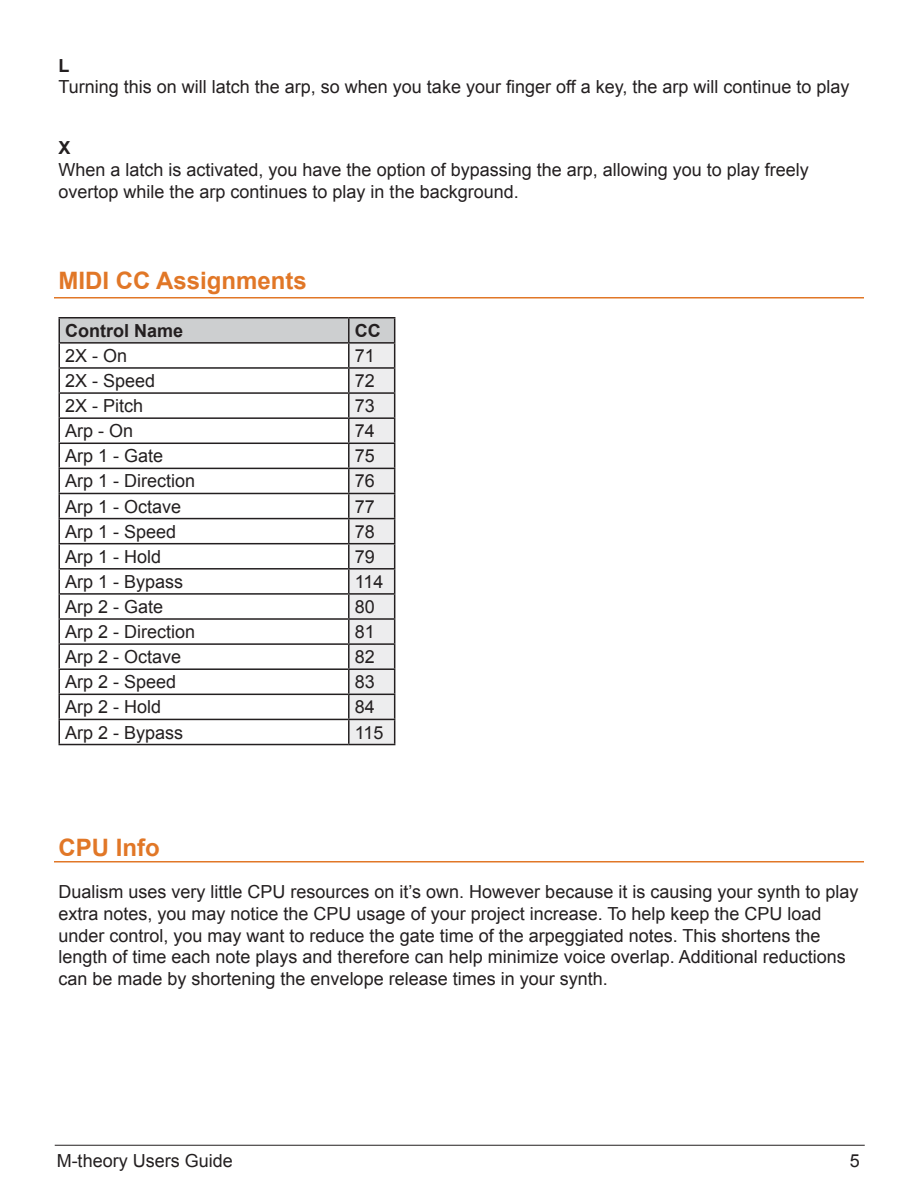
<style>
.page{position:relative;width:918px;height:1188px;background:#fff}
.page>*{position:absolute;margin:0;border:0;box-sizing:border-box;transform-origin:0 0}
.Body_Text{font:700 24px "Arial";color:#e17727}
.Body_Text-2{font:18px/21.6px "Arial";color:#231f20}
.t1{font:700 18px "Arial";color:#231f20}
.s1{font-weight:700}
</style>
<div class="page">
<hr style="left:55px;top:1145px;width:810px;height:1px;background:#231f20">
<hr style="left:58px;top:317px;width:291px;height:2px;background:#231f20">
<hr style="left:58px;top:319px;width:2px;height:23px;background:#231f20">
<hr style="left:349px;top:317px;width:46px;height:2px;background:#231f20">
<hr style="left:58px;top:342px;width:291px;height:2px;background:#231f20">
<hr style="left:58px;top:344px;width:2px;height:23px;background:#231f20">
<hr style="left:58px;top:367px;width:291px;height:2px;background:#231f20">
<hr style="left:58px;top:369px;width:2px;height:23px;background:#231f20">
<hr style="left:58px;top:392px;width:291px;height:2px;background:#231f20">
<hr style="left:58px;top:394px;width:2px;height:23px;background:#231f20">
<hr style="left:58px;top:417px;width:291px;height:2px;background:#231f20">
<hr style="left:58px;top:419px;width:2px;height:24px;background:#231f20">
<hr style="left:58px;top:443px;width:291px;height:1px;background:#231f20">
<hr style="left:58px;top:444px;width:2px;height:24px;background:#231f20">
<hr style="left:58px;top:468px;width:291px;height:1px;background:#231f20">
<hr style="left:58px;top:469px;width:2px;height:24px;background:#231f20">
<hr style="left:58px;top:493px;width:291px;height:1px;background:#231f20">
<hr style="left:58px;top:494px;width:2px;height:24px;background:#231f20">
<hr style="left:58px;top:518px;width:291px;height:1px;background:#231f20">
<hr style="left:58px;top:519px;width:2px;height:24px;background:#231f20">
<hr style="left:58px;top:543px;width:291px;height:1px;background:#231f20">
<hr style="left:58px;top:544px;width:2px;height:24px;background:#231f20">
<hr style="left:58px;top:568px;width:291px;height:2px;background:#231f20">
<hr style="left:58px;top:570px;width:2px;height:23px;background:#231f20">
<hr style="left:58px;top:593px;width:291px;height:2px;background:#231f20">
<hr style="left:58px;top:595px;width:2px;height:23px;background:#231f20">
<hr style="left:58px;top:618px;width:291px;height:2px;background:#231f20">
<hr style="left:58px;top:620px;width:2px;height:23px;background:#231f20">
<hr style="left:58px;top:643px;width:291px;height:2px;background:#231f20">
<hr style="left:58px;top:645px;width:2px;height:23px;background:#231f20">
<hr style="left:58px;top:668px;width:291px;height:2px;background:#231f20">
<hr style="left:58px;top:670px;width:2px;height:24px;background:#231f20">
<hr style="left:58px;top:694px;width:291px;height:1px;background:#231f20">
<hr style="left:58px;top:695px;width:2px;height:24px;background:#231f20">
<hr style="left:58px;top:719px;width:291px;height:1px;background:#231f20">
<hr style="left:58px;top:720px;width:2px;height:24px;background:#231f20">
<hr style="left:58px;top:744px;width:291px;height:1px;background:#231f20">
<svg style="left:59px;top:318px;width:336px;height:427px"></svg>
<hr style="left:54px;top:297px;width:810px;height:1px;background:#e17727">
<hr style="left:54px;top:861px;width:810px;height:1px;background:#e17727">
<p class="Body_Text-2" style="left:58px;top:55px;width:793px"><span class="s1">L<br></span>Turning this on will latch the arp, so when you take your finger off a key, the arp will continue to play</p>
<p class="Body_Text-2" style="left:58px;top:137px;width:752px"><span class="s1">X<br></span>When a latch is activated, you have the option of bypassing the arp, allowing you to play freely overtop while the arp continues to play in the background.</p>
<p class="Body_Text" style="left:58px;top:265px;width:250px">MIDI CC Assignments</p>
<p class="t1" style="left:65px;top:319px;width:120px">Control Name</p>
<p class="t1" style="left:355px;top:319px;width:27px">CC</p>
<p class="Body_Text-2" style="left:65px;top:345px;width:64px">2X - On</p>
<p class="Body_Text-2" style="left:355px;top:345px;width:22px">71</p>
<p class="Body_Text-2" style="left:65px;top:370px;width:92px">2X - Speed</p>
<p class="Body_Text-2" style="left:355px;top:370px;width:22px">72</p>
<p class="Body_Text-2" style="left:65px;top:395px;width:80px">2X - Pitch</p>
<p class="Body_Text-2" style="left:355px;top:395px;width:22px">73</p>
<p class="Body_Text-2" style="left:65px;top:420px;width:70px">Arp - On</p>
<p class="Body_Text-2" style="left:355px;top:420px;width:22px">74</p>
<p class="Body_Text-2" style="left:65px;top:445px;width:100px">Arp 1 - Gate</p>
<p class="Body_Text-2" style="left:355px;top:445px;width:22px">75</p>
<p class="Body_Text-2" style="left:65px;top:471px;width:132px">Arp 1 - Direction</p>
<p class="Body_Text-2" style="left:355px;top:471px;width:22px">76</p>
<p class="Body_Text-2" style="left:65px;top:496px;width:118px">Arp 1 - Octave</p>
<p class="Body_Text-2" style="left:355px;top:496px;width:22px">77</p>
<p class="Body_Text-2" style="left:65px;top:521px;width:113px">Arp 1 - Speed</p>
<p class="Body_Text-2" style="left:355px;top:521px;width:22px">78</p>
<p class="Body_Text-2" style="left:65px;top:546px;width:98px">Arp 1 - Hold</p>
<p class="Body_Text-2" style="left:355px;top:546px;width:22px">79</p>
<p class="Body_Text-2" style="left:65px;top:571px;width:120px">Arp 1 - Bypass</p>
<p class="Body_Text-2" style="left:355px;top:571px;width:30px">114</p>
<p class="Body_Text-2" style="left:65px;top:596px;width:100px">Arp 2 - Gate</p>
<p class="Body_Text-2" style="left:355px;top:596px;width:22px">80</p>
<p class="Body_Text-2" style="left:65px;top:621px;width:132px">Arp 2 - Direction</p>
<p class="Body_Text-2" style="left:355px;top:621px;width:22px">81</p>
<p class="Body_Text-2" style="left:65px;top:646px;width:118px">Arp 2 - Octave</p>
<p class="Body_Text-2" style="left:355px;top:646px;width:22px">82</p>
<p class="Body_Text-2" style="left:65px;top:671px;width:113px">Arp 2 - Speed</p>
<p class="Body_Text-2" style="left:355px;top:671px;width:22px">83</p>
<p class="Body_Text-2" style="left:65px;top:696px;width:98px">Arp 2 - Hold</p>
<p class="Body_Text-2" style="left:355px;top:696px;width:22px">84</p>
<p class="Body_Text-2" style="left:65px;top:722px;width:120px">Arp 2 - Bypass</p>
<p class="Body_Text-2" style="left:355px;top:722px;width:30px">115</p>
<p class="Body_Text" style="left:58px;top:831px;width:103px">CPU Info</p>
<p class="Body_Text-2" style="left:58px;top:881px;width:801px">Dualism uses very little CPU resources on it’s own. However because it is causing your synth to play extra notes, you may notice the CPU usage of your project increase. To help keep the CPU load under control, you may want to reduce the gate time of the arpeggiated notes. This shortens the length of time each note plays and therefore can help minimize voice overlap. Additional reductions can be made by shortening the envelope release times in your synth.</p>
<p class="Body_Text-2" style="left:57px;top:1150px;width:178px">M-theory Users Guide</p>
<p class="Body_Text-2" style="left:850px;top:1150px;width:12px">5</p>
</div>
